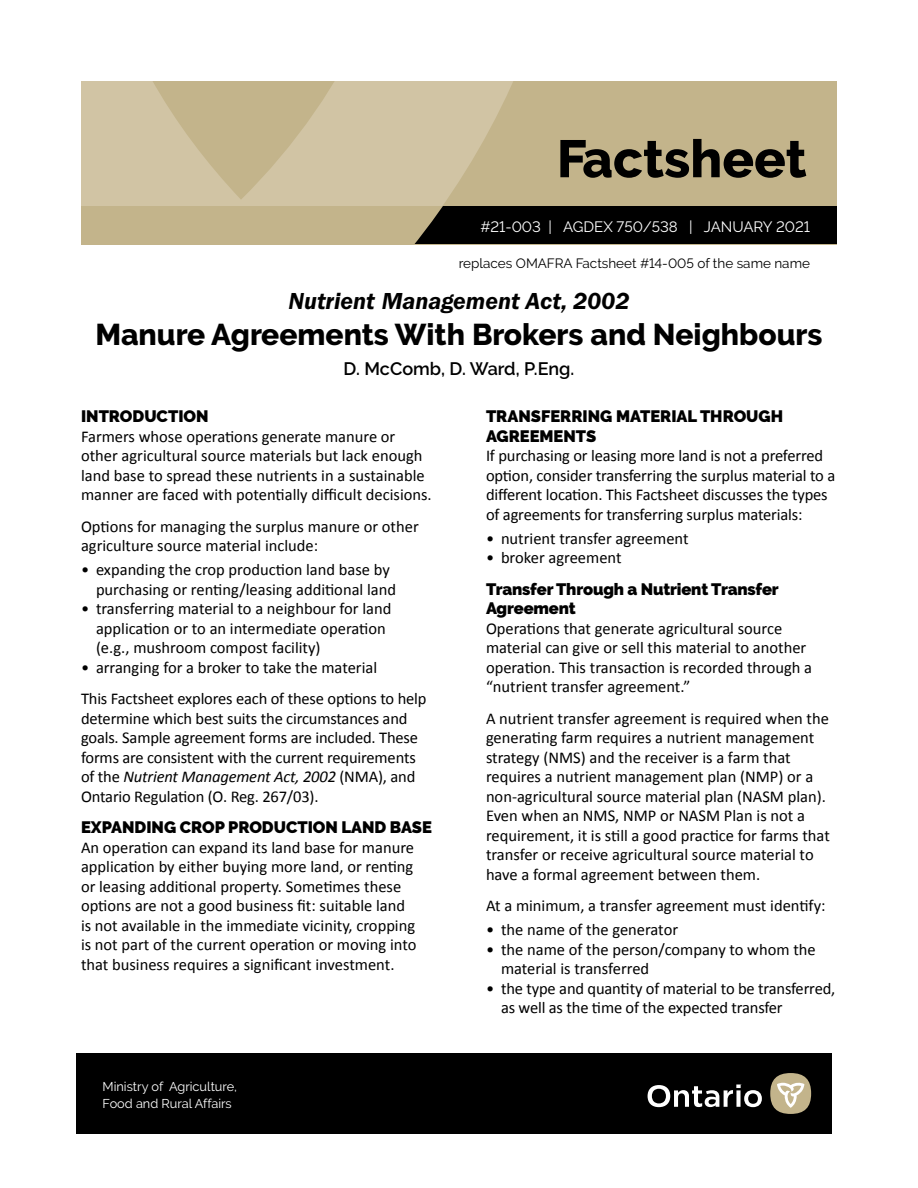
<style>
.page{position:relative;width:918px;height:1188px;background:#fff}
.page>*{position:absolute;margin:0;border:0;box-sizing:border-box;transform-origin:0 0}
.page_one_Title_-_ENG{font:800 52.5px "Raleway";color:#000}
.t1{font:800 30px "Raleway";color:#000}
.Title_-_series{font:italic 600 24px "ITC Franklin Gothic Std";color:#000}
.Author{font:600 18px "Raleway";color:#000}
.BT{font:16.5px/19.5px "Calibri";color:#000}
.BT_before_list{font:16.5px/19.5px "Calibri";letter-spacing:-.01em;color:#000}
.Heading_1{font:900 16.5px/19.5px "Raleway";color:#000}
.Heading_2{font:900 16.5px/19.5px "Raleway";letter-spacing:-.01em;color:#000}
.Agdex{font:15px "Raleway";color:#fff}
.Replaces_Text{font:13.5px "Raleway";color:#000}
.Title_-_ministry{font:12.75px/16.5px "Raleway";color:#fff}
.s1{font-style:italic}
</style>
<div class="page">
<div style="left:76px;top:1053px;width:756px;height:81px;background:#000"></div>
<div style="left:770px;top:1073px;width:41px;height:41px;background:#c3b48b;border-radius:50%"></div>
<svg style="left:777px;top:1082px;width:27px;height:26px"></svg>
<svg style="left:648px;top:1085px;width:114px;height:22px"></svg>
<div style="left:81px;top:81px;width:756px;height:163px;background:#c3b48b"></div>
<svg style="left:81px;top:81px;width:514px;height:126px;fill:#d1c4a4"></svg>
<div style="left:405px;top:207px;width:432px;height:37px;background:#000"></div>
<svg style="left:405px;top:207px;width:37px;height:37px"></svg>
<h1 class="page_one_Title_-_ENG" style="left:557px;top:129px;width:251px">Factsheet</h1>
<p class="Agdex" style="left:480px;top:219px;width:331px">#21-003 | AGDEX 750/538 | JANUARY 2021</p>
<p class="Replaces_Text" style="left:459px;top:255px;width:353px">replaces OMAFRA Factsheet #14-005 of the same name</p>
<h1 class="Title_-_series" style="left:289px;top:288px;width:342px">Nutrient Management Act, 2002</h1>
<h1 class="t1" style="left:95px;top:317px;width:729px">Manure Agreements With Brokers and Neighbours</h1>
<p class="Author" style="left:344px;top:358px;width:232px">D. McComb, D. Ward, P.Eng.</p>
<h2 class="Heading_1" style="left:81px;top:407px;width:129px">INTRODUCTION</h2>
<p class="BT" style="left:81px;top:426px;width:352px">Farmers whose operations generate manure or other agricultural source materials but lack enough land base to spread these nutrients in a sustainable manner are faced with potentially difficult decisions.</p>
<p class="BT_before_list" style="left:81px;top:516px;width:339px">Options for managing the surplus manure or other agriculture source material include:</p>
<p class="BT" style="left:96px;top:560px;width:302px;text-indent:-15px">• expanding the crop production land base by purchasing or renting/leasing additional land</p>
<p class="BT" style="left:96px;top:599px;width:297px;text-indent:-15px">• transferring material to a neighbour for land application or to an intermediate operation (e.g., mushroom compost facility)</p>
<p class="BT" style="left:81px;top:657px;width:298px">• arranging for a broker to take the material</p>
<p class="BT" style="left:81px;top:689px;width:347px">This Factsheet explores each of these options to help determine which best suits the circumstances and goals. Sample agreement forms are included. These forms are consistent with the current requirements of the <span class="s1">Nutrient Management Act, 2002</span> (NMA), and Ontario Regulation (O. Reg. 267/03).</p>
<h2 class="Heading_1" style="left:81px;top:818px;width:352px">EXPANDING CROP PRODUCTION LAND BASE</h2>
<p class="BT" style="left:81px;top:837px;width:337px">An operation can expand its land base for manure application by either buying more land, or renting or leasing additional property. Sometimes these options are not a good business fit: suitable land is not available in the immediate vicinity, cropping is not part of the current operation or moving into that business requires a significant investment.</p>
<p class="Title_-_ministry" style="left:103px;top:1078px;width:136px">Ministry of Agriculture,<br>Food and Rural Affairs</p>
<h2 class="Heading_1" style="left:486px;top:407px;width:299px">TRANSFERRING MATERIAL THROUGH<br>AGREEMENTS</h2>
<p class="BT_before_list" style="left:486px;top:446px;width:351px">If purchasing or leasing more land is not a preferred option, consider transferring the surplus material to a different location. This Factsheet discusses the types of agreements for transferring surplus materials:</p>
<p class="BT" style="left:486px;top:528px;width:204px">• nutrient transfer agreement</p>
<p class="BT" style="left:486px;top:548px;width:137px">• broker agreement</p>
<h3 class="Heading_2" style="left:486px;top:579px;width:294px">Transfer Through a Nutrient Transfer<br>Agreement</h3>
<p class="BT" style="left:486px;top:618px;width:328px">Operations that generate agricultural source material can give or sell this material to another operation. This transaction is recorded through a “nutrient transfer agreement.”</p>
<p class="BT" style="left:486px;top:708px;width:345px">A nutrient transfer agreement is required when the generating farm requires a nutrient management strategy (NMS) and the receiver is a farm that requires a nutrient management plan (NMP) or a non-agricultural source material plan (NASM plan).<br>Even when an NMS, NMP or NASM Plan is not a requirement, it is still a good practice for farms that transfer or receive agricultural source material to have a formal agreement between them.</p>
<p class="BT_before_list" style="left:486px;top:896px;width:341px">At a minimum, a transfer agreement must identify:</p>
<p class="BT" style="left:486px;top:920px;width:194px">• the name of the generator</p>
<p class="BT" style="left:501px;top:939px;width:316px;text-indent:-15px">• the name of the person/company to whom the material is transferred</p>
<p class="BT" style="left:501px;top:978px;width:336px;text-indent:-15px">• the type and quantity of material to be transferred, as well as the time of the expected transfer</p>
</div>
